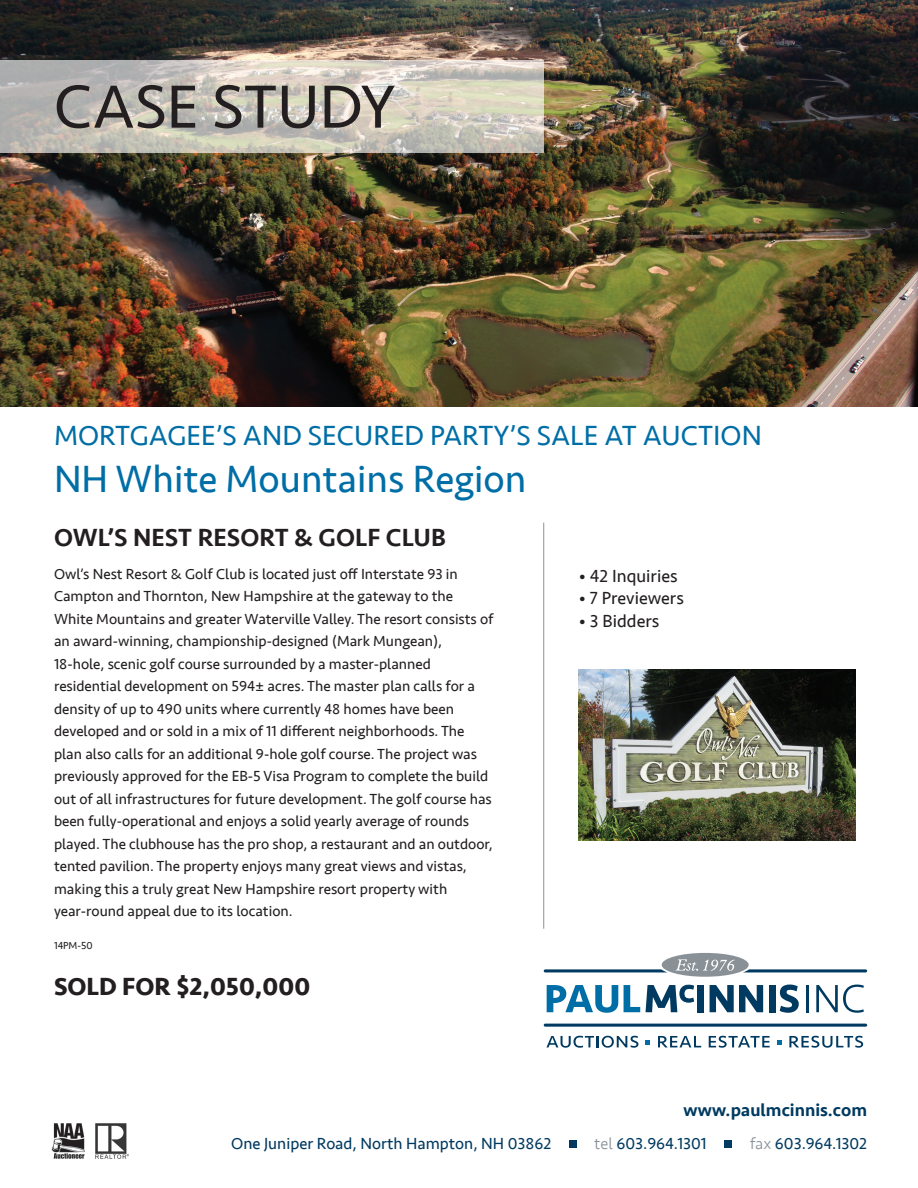
<style>
.page{position:relative;width:918px;height:1188px;background:#fff}
.page>*{position:absolute;margin:0;border:0;box-sizing:border-box;transform-origin:0 0}
.t1{font:63px "Seravek";color:#231f20}
.t2{font:39px "Seravek";color:#006ea6}
.t3{font:28.5px "Seravek";color:#006ea6}
.t4{font:500 25.5px "Seravek";color:#231f20}
.t5{font:700 25.5px "Seravek";color:#231f20}
.t6{font:18px "Seravek";color:#231f20}
.t7{font:500 18px "Seravek";color:#003a61}
.t8{font:16.5px "Seravek";color:#003a61}
.t9{font:15px/22.5px "Seravek";color:#231f20}
.t10{font:10.5px "Seravek";color:#231f20}
.s1{font-weight:300;color:#899197}
</style>
<div class="page">
<img style="left:0;top:0;width:918px;height:406px">
<svg style="left:547px;top:985px;width:71px;height:28px"></svg>
<svg style="left:624px;top:985px;width:16px;height:27px"></svg>
<svg style="left:646px;top:984px;width:48px;height:28px"></svg>
<div style="left:697px;top:985px;width:7px;height:27px;background:#003a61"></div>
<svg style="left:710px;top:985px;width:53px;height:27px"></svg>
<div style="left:769px;top:985px;width:6px;height:27px;background:#003a61"></div>
<svg style="left:780px;top:985px;width:19px;height:28px"></svg>
<hr style="left:806px;top:985px;width:3px;height:27px;background:#003a61">
<svg style="left:816px;top:985px;width:48px;height:28px"></svg>
<svg style="left:546px;top:1036px;width:92px;height:12px"></svg>
<svg style="left:646px;top:1041px;width:4px;height:4px"></svg>
<svg style="left:658px;top:1036px;width:43px;height:11px"></svg>
<svg style="left:709px;top:1036px;width:61px;height:12px"></svg>
<svg style="left:777px;top:1041px;width:4px;height:4px"></svg>
<svg style="left:789px;top:1036px;width:74px;height:12px"></svg>
<hr style="left:544px;top:1024px;width:323px;height:3px;background:#003a61;border-radius:2px">
<svg style="left:744px;top:969px;width:123px;height:3px"></svg>
<svg style="left:544px;top:969px;width:123px;height:3px"></svg>
<div style="left:662px;top:953px;width:87px;height:24px;background:#899197;border-radius:50%"></div>
<svg style="left:676px;top:959px;width:59px;height:12px"></svg>
<div style="left:569px;top:1140px;width:8px;height:7px;background:#003a61"></div>
<div style="left:724px;top:1140px;width:8px;height:7px;background:#003a61"></div>
<svg style="left:0;top:60px;width:544px;height:93px;background:#cac6bc"></svg>
<hr style="left:543px;top:523px;width:1px;height:406px;background:#899197">
<img style="left:51px;top:1123px;width:34px;height:36px">
<img style="left:95px;top:1124px;width:33px;height:35px">
<img style="left:579px;top:670px;width:276px;height:170px">
<h1 class="t1" style="left:54px;top:58px;width:343px">CASE STUDY</h1>
<h3 class="t3" style="left:54px;top:413px;width:709px">MORTGAGEE’S AND SECURED PARTY’S SALE AT AUCTION</h3>
<h2 class="t2" style="left:54px;top:448px;width:474px">NH White Mountains Region</h2>
<h3 class="t4" style="left:54px;top:522px;width:393px">OWL’S NEST RESORT &amp; GOLF CLUB</h3>
<p class="t9" style="left:54px;top:563px;width:441px">Owl’s Nest Resort &amp; Golf Club is located just off Interstate 93 in Campton and Thornton, New Hampshire at the gateway to the White Mountains and greater Waterville Valley. The resort consists of an award-winning, championship-designed (Mark Mungean), 18-hole, scenic golf course surrounded by a master-planned residential development on 594± acres. The master plan calls for a density of up to 490 units where currently 48 homes have been developed and or sold in a mix of 11 different neighborhoods. The plan also calls for an additional 9-hole golf course. The project was previously approved for the EB-5 Visa Program to complete the build out of all infrastructures for future development. The golf course has been fully-operational and enjoys a solid yearly average of rounds played. The clubhouse has the pro shop, a restaurant and an outdoor, tented pavilion. The property enjoys many great views and vistas, making this a truly great New Hampshire resort property with year-round appeal due to its location.</p>
<p class="t6" style="left:579px;top:562px;width:100px">• 42 Inquiries</p>
<p class="t6" style="left:579px;top:584px;width:107px">• 7 Previewers</p>
<p class="t6" style="left:579px;top:607px;width:82px">• 3 Bidders</p>
<p class="t10" style="left:54px;top:937px;width:40px">14PM-50</p>
<h3 class="t5" style="left:54px;top:966px;width:258px">SOLD FOR $2,050,000</h3>
<p class="t7" style="left:684px;top:1099px;width:185px">www.paulmcinnis.com</p>
<p class="t8" style="left:231px;top:1131px;width:321px">One Juniper Road, North Hampton, NH 03862</p>
<p class="t8" style="left:594px;top:1131px;width:114px"><span class="s1">tel</span> 603.964.1301</p>
<p class="t8" style="left:750px;top:1131px;width:119px"><span class="s1">fax</span> 603.964.1302</p>
</div>
